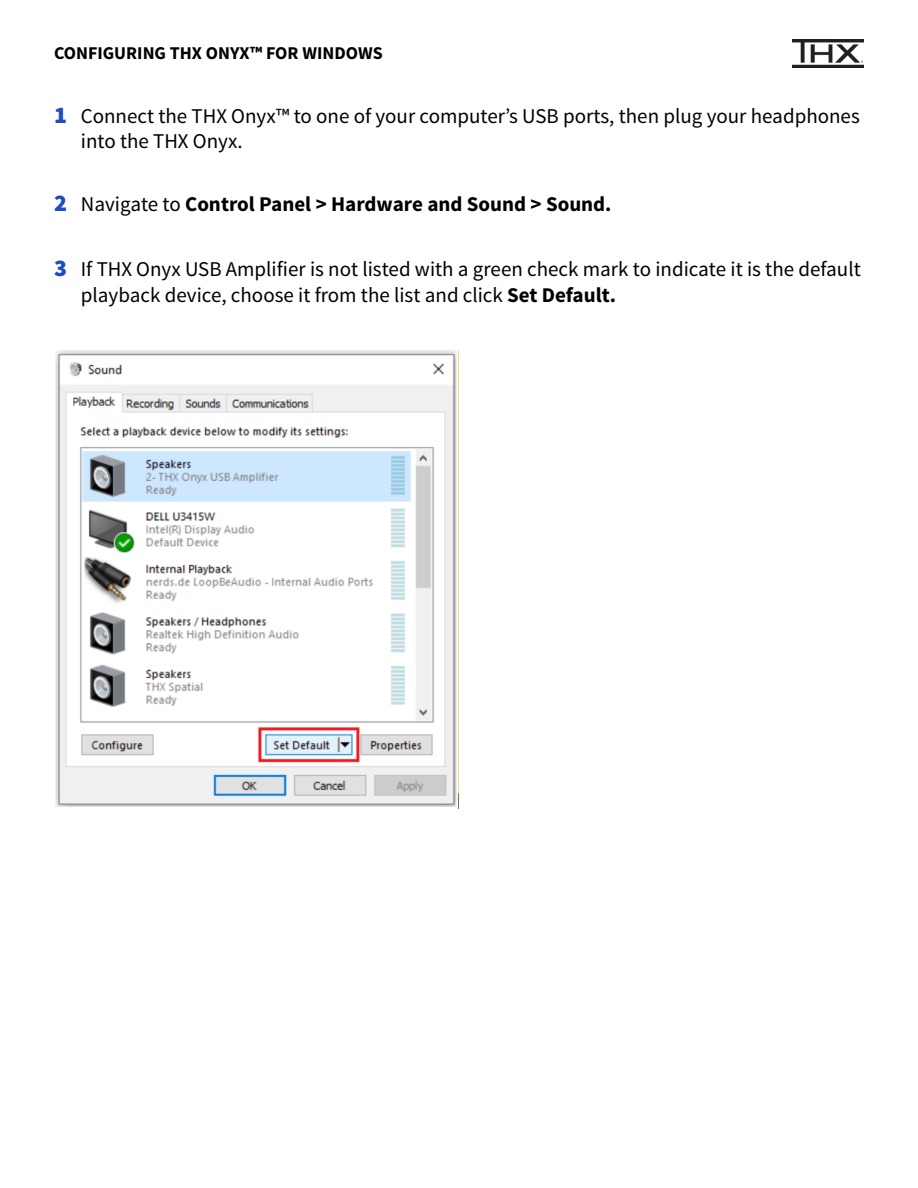
<style>
.page{position:relative;width:918px;height:1188px;background:#fff}
.page>*{position:absolute;margin:0;border:0;box-sizing:border-box;transform-origin:0 0}
.t1{font:21px/25.2px "Source Sans Pro";color:#000}
.t2{font:700 21px "Source Sans Pro";color:#000}
.t3{font:700 18px "Source Sans Pro";color:#000}
.s1{font-weight:900;font-size:24px;color:#1d4ebf}
.s2{font-weight:400}
.s3{font-weight:700}
</style>
<div class="page">
<img style="left:55px;top:351px;width:404px;height:458px">
<img style="left:792px;top:39px;width:72px;height:28px">
<p class="t3" style="left:54px;top:41px;width:330px">CONFIGURING THX ONYX™ FOR WINDOWS</p>
<p class="t1" style="left:81px;top:103px;width:780px;text-indent:-27px"><span class="s1">1</span> Connect the THX Onyx™ to one of your computer’s USB ports, then plug your headphones into the THX Onyx.</p>
<p class="t2" style="left:54px;top:191px;width:559px"><span class="s1">2</span> <span class="s2">Navigate to</span> Control Panel &gt; Hardware and Sound &gt; Sound.</p>
<p class="t1" style="left:81px;top:257px;width:781px;text-indent:-27px"><span class="s1">3</span> If THX Onyx USB Amplifier is not listed with a green check mark to indicate it is the default playback device, choose it from the list and click <span class="s3">Set Default.</span></p>
</div>
